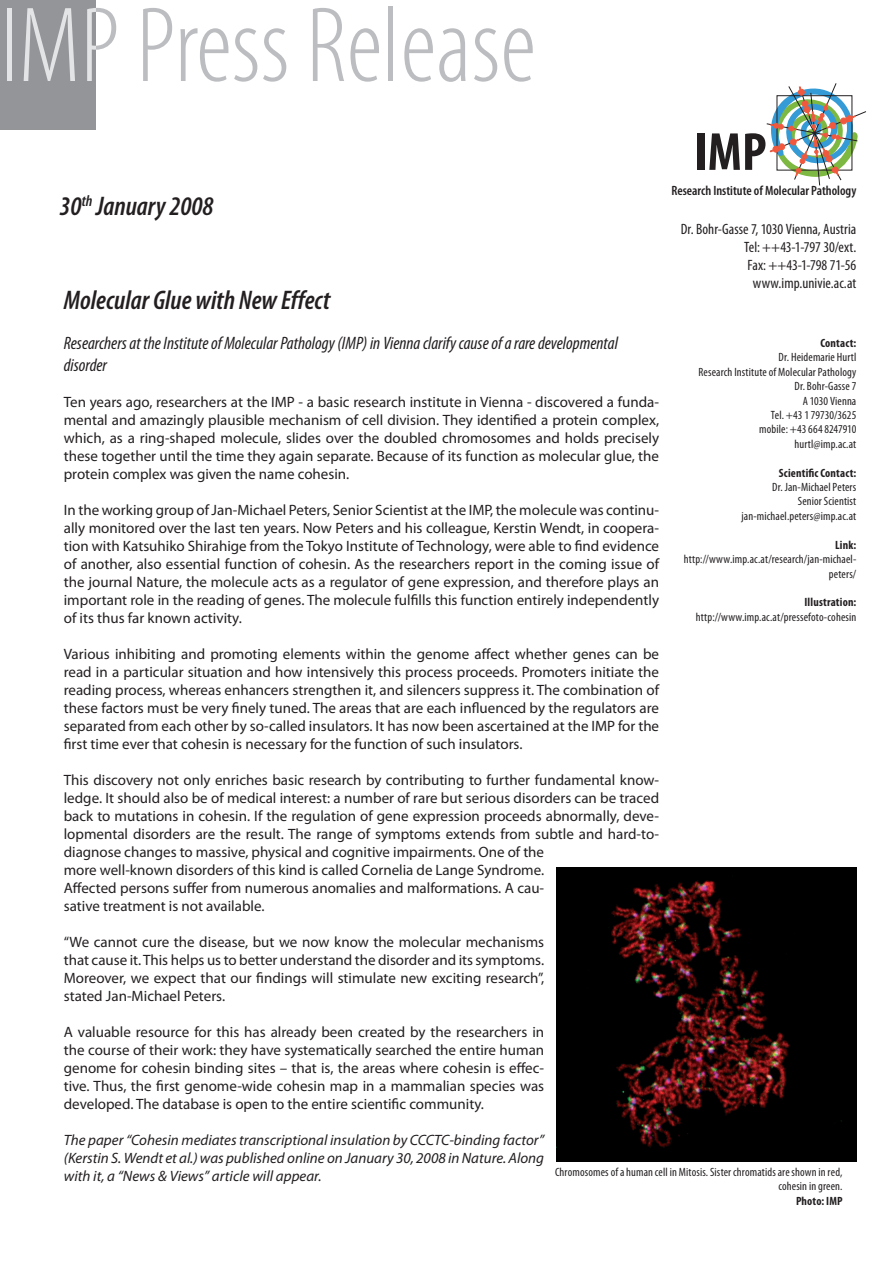
<style>
.page{position:relative;width:893px;height:1263px;background:#fff}
.page>*{position:absolute;margin:0;border:0;box-sizing:border-box;transform-origin:0 0}
.t1{font:300 condensed 108px "Myriad Pro";color:#bcbdc0}
.t2{font:700 condensed 54px "Myriad Pro";color:#231f20}
.t3{font:italic 600 condensed 27px "Myriad Pro";color:#231f20}
.t4{font:italic condensed 18px/21.6px "Myriad Pro";color:#231f20}
.t5{font:15px/18px "Myriad Pro";color:#231f20;text-align:justify}
.t6{font:italic 15px/18px "Myriad Pro";color:#231f20;text-align:justify}
.t7{font:condensed 15px/18px "Myriad Pro";color:#231f20;text-align:right}
.t8{font:600 condensed 13.5px "Myriad Pro";color:#231f20}
.t9{font:condensed 12px/14.4px "Myriad Pro";letter-spacing:.01em;color:#231f20;text-align:right}
.t10{font:700 condensed 12px "Myriad Pro";letter-spacing:.015em;color:#231f20}
</style>
<div class="page">
<div style="left:0;top:0;width:96px;height:130px;background:#939598"></div>
<svg style="left:767px;top:83px;width:99px;height:102px"></svg>
<img style="left:557px;top:867px;width:299px;height:295px">
<h1 class="t1" style="left:0;top:-18px;width:537px">IMP Press Release</h1>
<h2 class="t2" style="left:694px;top:118px;width:74px">IMP</h2>
<p class="t8" style="left:671px;top:182px;width:186px">Research Institute of Molecular Pathology</p>
<p class="t7" style="left:681px;top:220px;width:177px">Dr. Bohr-Gasse 7, 1030 Vienna, Austria<br>Tel: ++43-1-797 30/ext.<br>Fax: ++43-1-798 71-56 www.imp.univie.ac.at</p>
<h3 class="t3" style="left:60px;top:189px;width:156px">30<sup>th</sup> January 2008</h3>
<h3 class="t3" style="left:64px;top:284px;width:268px">Molecular Glue with New Effect</h3>
<p class="t4" style="left:64px;top:332px;width:556px">Researchers at the Institute of Molecular Pathology (IMP) in Vienna clarify cause of a rare developmental disorder</p>
<p class="t5" style="left:64px;top:392px;width:597px">Ten years ago, researchers at the IMP - a basic research institute in Vienna - discovered a funda&shy;mental and amazingly plausible mechanism of cell division. They identified a protein complex, which, as a ring-shaped molecule, slides over the doubled chromosomes and holds precisely these together until the time they again separate. Because of its function as molecular glue, the protein complex was given the name cohesin.</p>
<p class="t5" style="left:64px;top:500px;width:597px">In the working group of Jan-Michael Peters, Senior Scientist at the IMP, the molecule was continu&shy;ally monitored over the last ten years. Now Peters and his colleague, Kerstin Wendt, in coopera&shy;tion with Katsuhiko Shirahige from the Tokyo Institute of Technology, were able to find evidence of another, also essential function of cohesin. As the researchers report in the coming issue of the journal Nature, the molecule acts as a regulator of gene expression, and therefore plays an important role in the reading of genes. The molecule fulfills this function entirely independently of its thus far known activity.</p>
<p class="t5" style="left:64px;top:644px;width:597px">Various inhibiting and promoting elements within the genome affect whether genes can be read in a particular situation and how intensively this process proceeds. Promoters initiate the reading process, whereas enhancers strengthen it, and silencers suppress it. The combination of these factors must be very finely tuned. The areas that are each influenced by the regulators are separated from each other by so-called insulators. It has now been ascertained at the IMP for the first time ever that cohesin is necessary for the function of such insulators.</p>
<p class="t5" style="left:64px;top:770px;width:597px;text-align:left">This discovery not only enriches basic research by contributing to further fundamental know&shy;ledge. It should also be of medical interest: a number of rare but serious disorders can be traced back to mutations in cohesin. If the regulation of gene expression proceeds abnormally, deve&shy;lopmental disorders are the result. The range of symptoms extends from subtle and hard-to&shy;diagnose changes to massive, physical and cognitive impairments. One of the<br>more well-known disorders of this kind is called Cornelia de Lange Syndrome.<br>Affected persons suffer from numerous anomalies and malformations. A cau-<br>sative treatment is not available.</p>
<p class="t5" style="left:64px;top:932px;width:482px">“We cannot cure the disease, but we now know the molecular mechanisms that cause it. This helps us to better understand the disorder and its symptoms.<br>Moreover, we expect that our findings will stimulate new exciting research”, stated Jan-Michael Peters.</p>
<p class="t5" style="left:64px;top:1022px;width:482px">A valuable resource for this has already been created by the researchers in the course of their work: they have systematically searched the entire human genome for cohesin binding sites – that is, the areas where cohesin is effec&shy;tive. Thus, the first genome-wide cohesin map in a mammalian species was developed. The database is open to the entire scientific community.</p>
<p class="t6" style="left:64px;top:1130px;width:482px">The paper “Cohesin mediates transcriptional insulation by CCCTC-binding factor” (Kerstin S. Wendt et al.) was published online on January 30, 2008 in Nature. Along with it, a “News &amp; Views” article will appear.</p>
<p class="t10" style="left:820px;top:336px;width:37px">Contact:</p>
<p class="t9" style="left:698px;top:350px;width:159px">Dr. Heidemarie Hurtl<br>Research Institute of Molecular Pathology<br>Dr. Bohr-Gasse 7<br>A 1030 Vienna<br>Tel. +43 1 79730/3625<br>mobile: +43 664 8247910 hurtl@imp.ac.at</p>
<p class="t10" style="left:779px;top:465px;width:79px">Scientific Contact:</p>
<p class="t9" style="left:741px;top:480px;width:116px">Dr. Jan-Michael Peters<br>Senior Scientist jan-michael.peters@imp.ac.at</p>
<p class="t10" style="left:835px;top:537px;width:23px">Link:</p>
<p class="t9" style="left:684px;top:552px;width:174px">http://www.imp.ac.at/research/jan-michael&shy;peters/</p>
<p class="t10" style="left:804px;top:595px;width:53px">Illustration:</p>
<p class="t9" style="left:696px;top:609px;width:162px">http://www.imp.ac.at/pressefoto-cohesin</p>
<p class="t9" style="left:555px;top:1164px;width:289px">Chromosomes of a human cell in Mitosis. Sister chromatids are shown in red, cohesin in green.</p>
<p class="t10" style="left:796px;top:1193px;width:48px">Photo: IMP</p>
</div>
